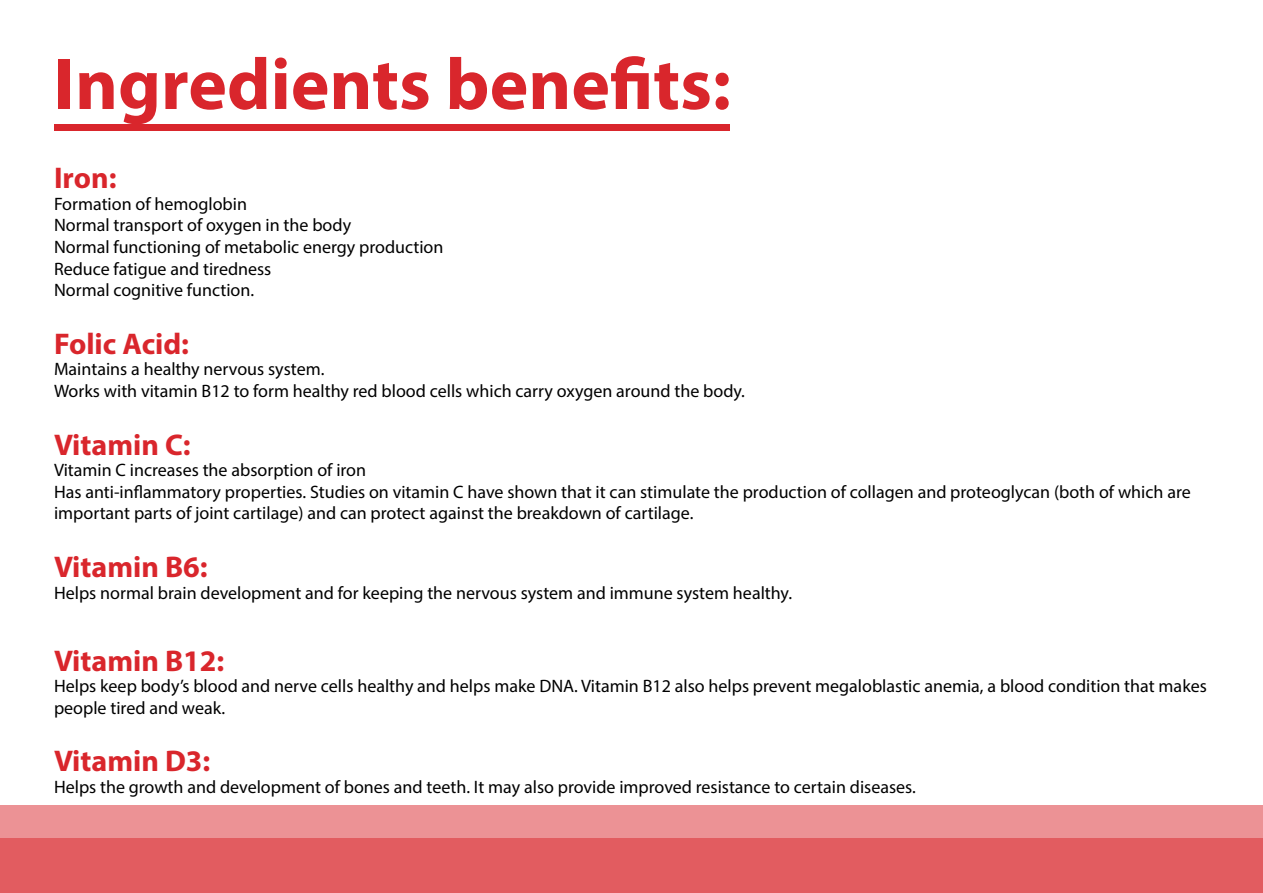
<style>
.page{position:relative;width:1263px;height:893px;background:#fff}
.page>*{position:absolute;margin:0;border:0;box-sizing:border-box;transform-origin:0 0}
.t1{font:700 73.35px "Myriad Pro";color:#d9262c}
.t2{font:700 30px "Myriad Pro";color:#d9262c}
.t3{font:18px/21.6px "Myriad Pro";color:#000}
</style>
<div class="page">
<div style="left:0;top:805px;width:1263px;height:88px;background:#ec9295"></div>
<div style="left:0;top:838px;width:1263px;height:55px;background:#e25c60"></div>
<div style="left:54px;top:124px;width:675px;height:7px;background:#d9262c"></div>
<h1 class="t1" style="left:54px;top:36px;width:678px">Ingredients benefits:</h1>
<h2 class="t2" style="left:54px;top:159px;width:64px">Iron:</h2>
<p class="t3" style="left:54px;top:193px;width:391px">Formation of hemoglobin<br>Normal transport of oxygen in the body<br>Normal functioning of metabolic energy production Reduce fatigue and tiredness<br>Normal cognitive function.</p>
<h2 class="t2" style="left:54px;top:324px;width:137px">Folic Acid:</h2>
<p class="t3" style="left:54px;top:358px;width:692px">Maintains a healthy nervous system.<br>Works with vitamin B12 to form healthy red blood cells which carry oxygen around the body.</p>
<h2 class="t2" style="left:54px;top:425px;width:138px">Vitamin C:</h2>
<p class="t3" style="left:54px;top:459px;width:1138px">Vitamin C increases the absorption of iron<br>Has anti-inflammatory properties. Studies on vitamin C have shown that it can stimulate the production of collagen and proteoglycan (both of which are important parts of joint cartilage) and can protect against the breakdown of cartilage.</p>
<h2 class="t2" style="left:54px;top:547px;width:155px">Vitamin B6:</h2>
<p class="t3" style="left:54px;top:581px;width:740px">Helps normal brain development and for keeping the nervous system and immune system healthy.</p>
<h2 class="t2" style="left:54px;top:641px;width:172px">Vitamin B12:</h2>
<p class="t3" style="left:54px;top:675px;width:1154px">Helps keep body’s blood and nerve cells healthy and helps make DNA. Vitamin B12 also helps prevent megaloblastic anemia, a blood condition that makes people tired and weak.</p>
<h2 class="t2" style="left:54px;top:742px;width:158px">Vitamin D3:</h2>
<p class="t3" style="left:54px;top:776px;width:863px">Helps the growth and development of bones and teeth. It may also provide improved resistance to certain diseases.</p>
</div>
